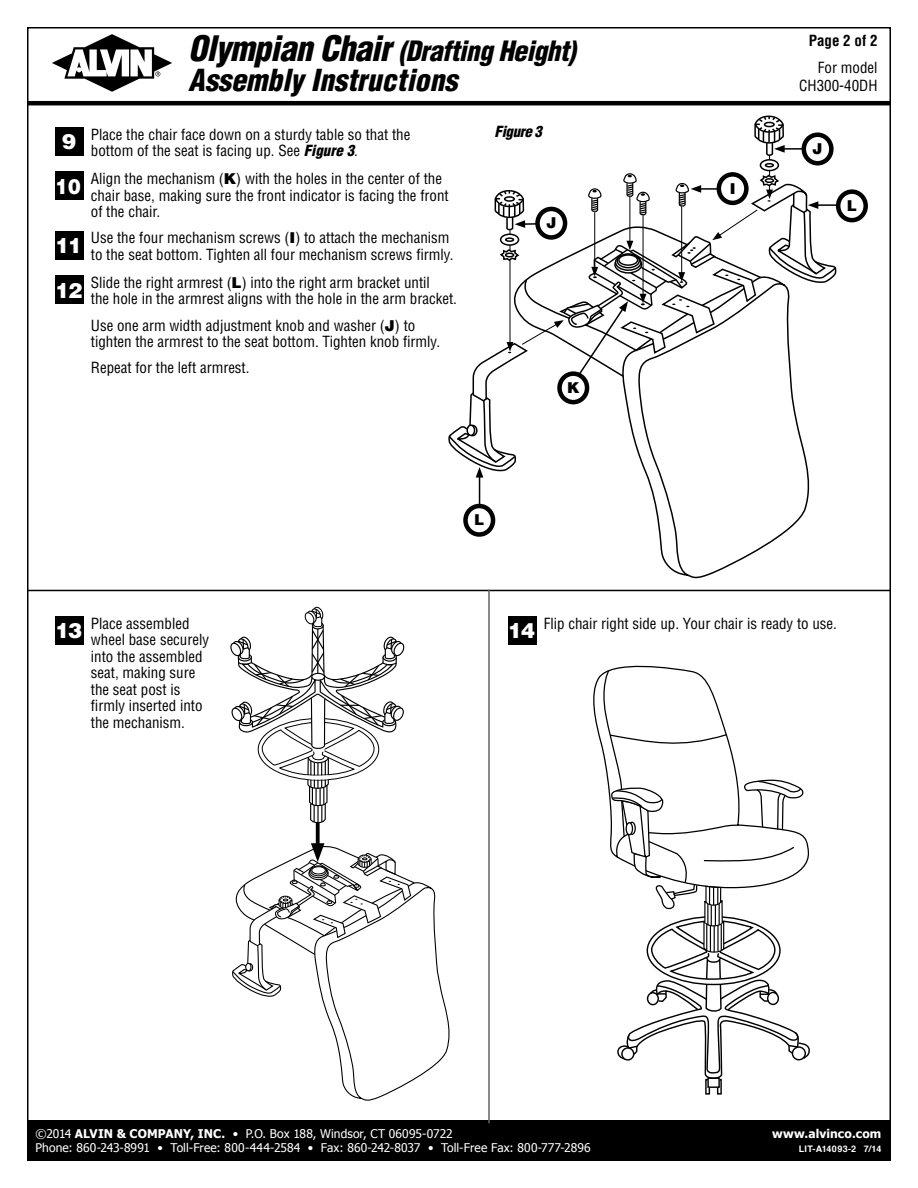
<style>
.page{position:relative;width:918px;height:1188px;background:#fff}
.page>*{position:absolute;margin:0;border:0;box-sizing:border-box;transform-origin:0 0}
.t1{font:italic 900 condensed 29.7px "Helvetica LT Std";color:#000}
.t2{font:italic 900 condensed 27.3px "Helvetica LT Std";letter-spacing:-.02em;color:#000}
.t3{font:900 21px "Helvetica LT Std";letter-spacing:-.05em;color:#fff}
.t4{font:900 21px "Helvetica LT Std";letter-spacing:-.05em;color:#fff;scale:.9 1}
.t5{font:condensed 15px/16.5px "Helvetica LT Std";color:#000}
.t6{font:700 condensed 15px "Helvetica LT Std";color:#000}
.t7{font:italic 900 condensed 15px "Helvetica LT Std";letter-spacing:-.025em;color:#000}
.t8{font:900 15px "Helvetica LT Std";color:#000}
.t9{font:12px/14.4px "Tahoma";letter-spacing:.01em;color:#fff}
.t10{font:700 12px "Tahoma";letter-spacing:.01em;color:#fff}
.t11{font:700 9px "Helvetica";letter-spacing:.03em;color:#fff}
.s1{font-size:34.2px}
.s2{font-weight:900;font-stretch:normal;font-size:21px;color:#fff}
.s3{font-weight:900;font-style:italic}
.s4{font-weight:900;font-stretch:normal}
.s5{font-weight:700}
</style>
<div class="page">
<div style="left:27px;top:1121px;width:864px;height:40px;background:#000"></div>
<div style="left:55px;top:616px;width:28px;height:28px;background:#000"></div>
<div style="left:508px;top:616px;width:28px;height:28px;background:#000"></div>
<hr style="left:28px;top:590px;width:863px;height:1px;background:#000">
<hr style="left:488px;top:590px;width:2px;height:533px;background:#636466">
<svg style="left:593px;top:665px;width:93px;height:76px"></svg>
<svg style="left:600px;top:670px;width:211px;height:451px"></svg>
<div style="left:55px;top:127px;width:28px;height:29px;background:#000"></div>
<div style="left:55px;top:172px;width:28px;height:28px;background:#000"></div>
<div style="left:55px;top:231px;width:28px;height:28px;background:#000"></div>
<div style="left:55px;top:276px;width:28px;height:28px;background:#000"></div>
<svg style="left:838px;top:192px;width:28px;height:28px"></svg>
<div style="left:836px;top:189px;width:32px;height:33px;border:4px solid #000;border-radius:50%"></div>
<hr style="left:479px;top:475px;width:1px;height:30px;background:#000">
<hr style="left:816px;top:204px;width:22px;height:2px;background:#000">
<svg style="left:466px;top:506px;width:27px;height:29px"></svg>
<div style="left:463px;top:504px;width:32px;height:33px;border:4px solid #000;border-radius:50%"></div>
<svg style="left:647px;top:478px;width:163px;height:101px"></svg>
<svg style="left:448px;top:27px;width:389px;height:451px"></svg>
<hr style="left:28px;top:101px;width:863px;height:4px;background:#000">
<svg style="left:52px;top:34px;width:120px;height:58px"></svg>
<svg style="left:229px;top:606px;width:226px;height:515px"></svg>
<h2 class="t2" style="left:188px;top:34px;width:389px"><span class="s1">Olympian Chair</span> (Drafting Height)</h2>
<h1 class="t1" style="left:188px;top:62px;width:271px">Assembly Instructions</h1>
<p class="t5" style="left:91px;top:126px;width:321px;text-indent:-29px"><span class="s2">9</span> Place the chair face down on a sturdy table so that the bottom of the seat is facing up. See <span class="s3">Figure 3</span>.</p>
<h3 class="t4" style="left:55px;top:173px;width:30px">10</h3>
<p class="t5" style="left:91px;top:170px;width:359px">Align the mechanism (<span class="s4">K</span>) with the holes in the center of the chair base, making sure the front indicator is facing the front of the chair.</p>
<h3 class="t3" style="left:55px;top:232px;width:28px">11</h3>
<p class="t5" style="left:91px;top:230px;width:364px">Use the four mechanism screws (<span class="s4">I</span>) to attach the mechanism to the seat bottom. Tighten all four mechanism screws firmly.</p>
<h3 class="t3" style="left:55px;top:276px;width:28px">12</h3>
<p class="t5" style="left:91px;top:274px;width:368px">Slide the right armrest (<span class="s4">L</span>) into the right arm bracket until<br>the hole in the armrest aligns with the hole in the arm bracket.</p>
<p class="t5" style="left:91px;top:317px;width:351px">Use one arm width adjustment knob and washer (<span class="s4">J</span>) to tighten the armrest to the seat bottom. Tighten knob firmly.</p>
<p class="t5" style="left:91px;top:359px;width:160px">Repeat for the left armrest.</p>
<p class="t7" style="left:495px;top:122px;width:49px">Figure 3</p>
<p class="t8" style="left:546px;top:213px;width:12px">J</p>
<p class="t8" style="left:567px;top:378px;width:14px">K</p>
<p class="t8" style="left:474px;top:510px;width:12px">L</p>
<p class="t8" style="left:730px;top:178px;width:7px">I</p>
<p class="t6" style="left:809px;top:32px;width:70px">Page 2 of 2</p>
<p class="t5" style="left:799px;top:59px;width:80px;line-height:18px;text-align:right">For model<br>CH300-40DH</p>
<p class="t8" style="left:813px;top:139px;width:12px">J</p>
<p class="t8" style="left:847px;top:196px;width:12px">L</p>
<h3 class="t3" style="left:55px;top:617px;width:28px">13</h3>
<p class="t5" style="left:91px;top:615px;width:120px">Place assembled wheel base securely into the assembled seat, making sure the seat post is firmly inserted into the mechanism.</p>
<h3 class="t3" style="left:508px;top:617px;width:28px">14</h3>
<p class="t5" style="left:544px;top:615px;width:295px">Flip chair right side up. Your chair is ready to use.</p>
<p class="t9" style="left:36px;top:1126px;width:557px">©2014 <span class="s5">ALVIN &amp; COMPANY, INC.</span> • P.O. Box 188, Windsor, CT 06095-0722<br>Phone: 860-243-8991 • Toll-Free: 800-444-2584 • Fax: 860-242-8037 • Toll-Free Fax: 800-777-2896</p>
<p class="t10" style="left:772px;top:1125px;width:111px">www.alvinco.com</p>
<p class="t11" style="left:799px;top:1142px;width:84px">LIT-A14093-2 7/14</p>
</div>
